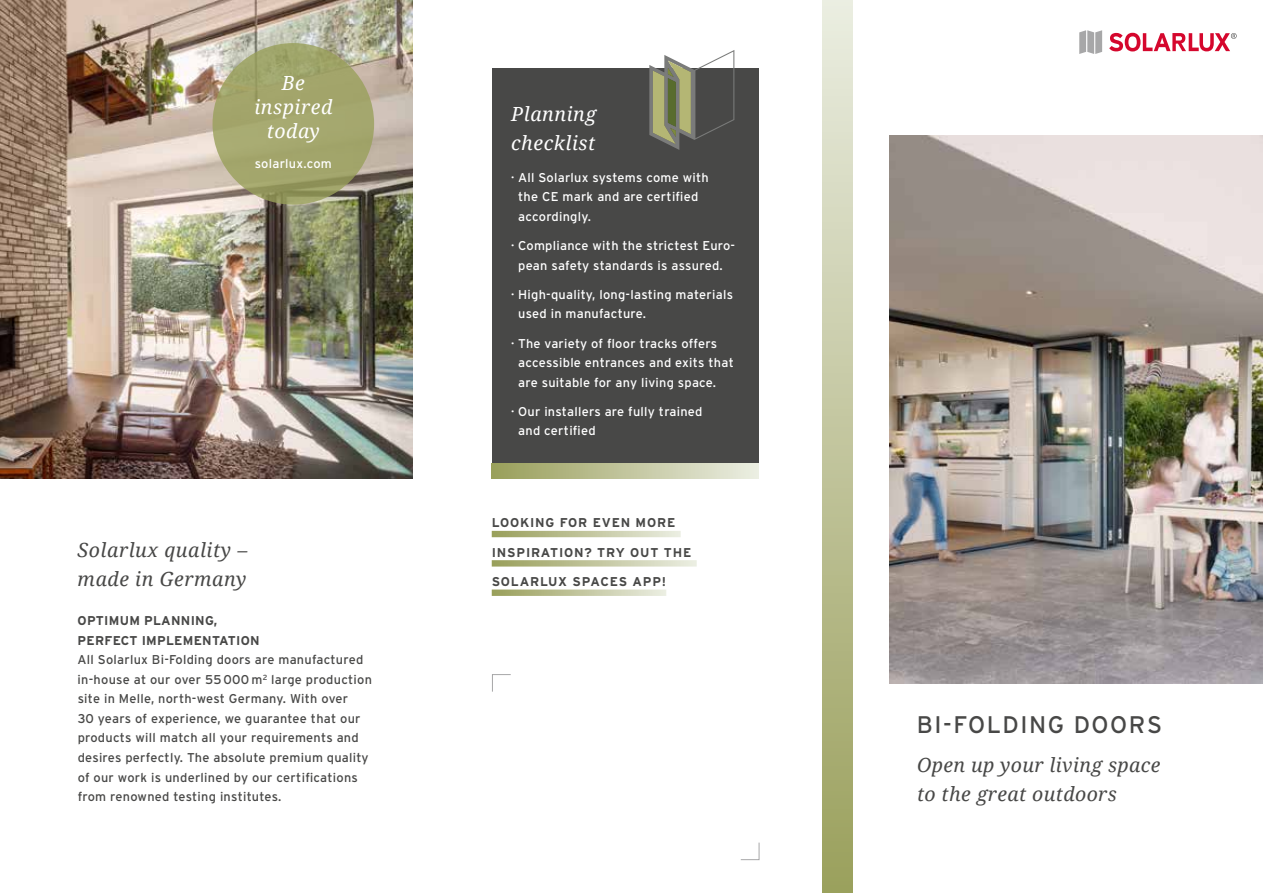
<style>
.page{position:relative;width:1263px;height:893px;background:#fff}
.page>*{position:absolute;margin:0;border:0;box-sizing:border-box;transform-origin:0 0}
.t1{font:24px "Interstate";letter-spacing:.065em;color:#484847}
.t2{font:italic 19.5px/29.4px "Droid Serif";letter-spacing:.02em;color:#484847}
.t3{font:italic 19.5px/24px "Droid Serif";letter-spacing:.03em;color:#fff}
.t4{font:12.75px/19.5px "Interstate";letter-spacing:.02em;color:#fff}
.t5{font:12.75px/19.5px "Interstate";letter-spacing:.02em;color:#484847}
.t6{font:700 12.75px "Interstate";letter-spacing:.065em;color:#484847}
.t7{font:700 12.75px/19.5px "Interstate";letter-spacing:.02em;color:#484847}
</style>
<div class="page">
<svg style="left:492px;top:531px;width:189px;height:6px"></svg>
<svg style="left:492px;top:560px;width:205px;height:7px"></svg>
<svg style="left:492px;top:589px;width:174px;height:7px"></svg>
<div style="left:492px;top:68px;width:266px;height:410px;background:#484847"></div>
<svg style="left:492px;top:463px;width:266px;height:15px;background:#c1c59d"></svg>
<svg style="left:649px;top:50px;width:85px;height:100px"></svg>
<img style="left:0;top:0;width:412px;height:478px">
<svg style="left:1079px;top:30px;width:23px;height:24px"></svg>
<svg style="left:1109px;top:33px;width:127px;height:18px"></svg>
<svg style="left:213px;top:43px;width:161px;height:162px;background:#a1a46a"></svg>
<div style="left:823px;top:0;width:30px;height:893px;background:linear-gradient(to bottom,#eaede1,#9a9f5c)"></div>
<img style="left:889px;top:136px;width:374px;height:548px">
<h2 class="t3" style="left:254px;top:71px;width:79px;text-align:center">Be inspired today</h2>
<p class="t4" style="left:255px;top:153px;width:79px">solarlux.com</p>
<h2 class="t2" style="left:78px;top:535px;width:171px">Solarlux quality – made in Germany</h2>
<p class="t7" style="left:78px;top:611px;width:183px">OPTIMUM PLANNING,<br>PERFECT IMPLEMENTATION</p>
<p class="t5" style="left:78px;top:650px;width:296px">All Solarlux Bi-Folding doors are manufactured in-house at our over 55000 m<sup>2</sup> large production site in Melle, north-west Germany. With over<br>30 years of experience, we guarantee that our products will match all your requirements and desires perfectly. The absolute premium quality of our work is underlined by our certifications from renowned testing institutes.</p>
<h2 class="t3" style="left:511px;top:100px;width:87px;line-height:28.5px">Planning checklist</h2>
<p class="t4" style="left:518px;top:167px;width:192px;text-indent:-7px">· All Solarlux systems come with the CE mark and are certified accordingly.</p>
<p class="t4" style="left:511px;top:236px;width:226px;text-align:center">· Compliance with the strictest Euro&shy;pean safety standards is assured.</p>
<p class="t4" style="left:518px;top:285px;width:216px;text-indent:-7px">· High-quality, long-lasting materials used in manufacture.</p>
<p class="t4" style="left:518px;top:333px;width:217px;text-indent:-7px">· The variety of floor tracks offers accessible entrances and exits that are suitable for any living space.</p>
<p class="t4" style="left:518px;top:402px;width:186px;text-indent:-7px">· Our installers are fully trained and certified</p>
<p class="t6" style="left:492px;top:515px;width:185px">LOOKING FOR EVEN MORE</p>
<p class="t6" style="left:492px;top:544px;width:201px">INSPIRATION? TRY OUT THE</p>
<p class="t6" style="left:492px;top:574px;width:176px">SOLARLUX SPACES APP!</p>
<h1 class="t1" style="left:917px;top:710px;width:247px">BI-FOLDING DOORS</h1>
<h2 class="t2" style="left:917px;top:750px;width:245px">Open up your living space to the great outdoors</h2>
</div>
